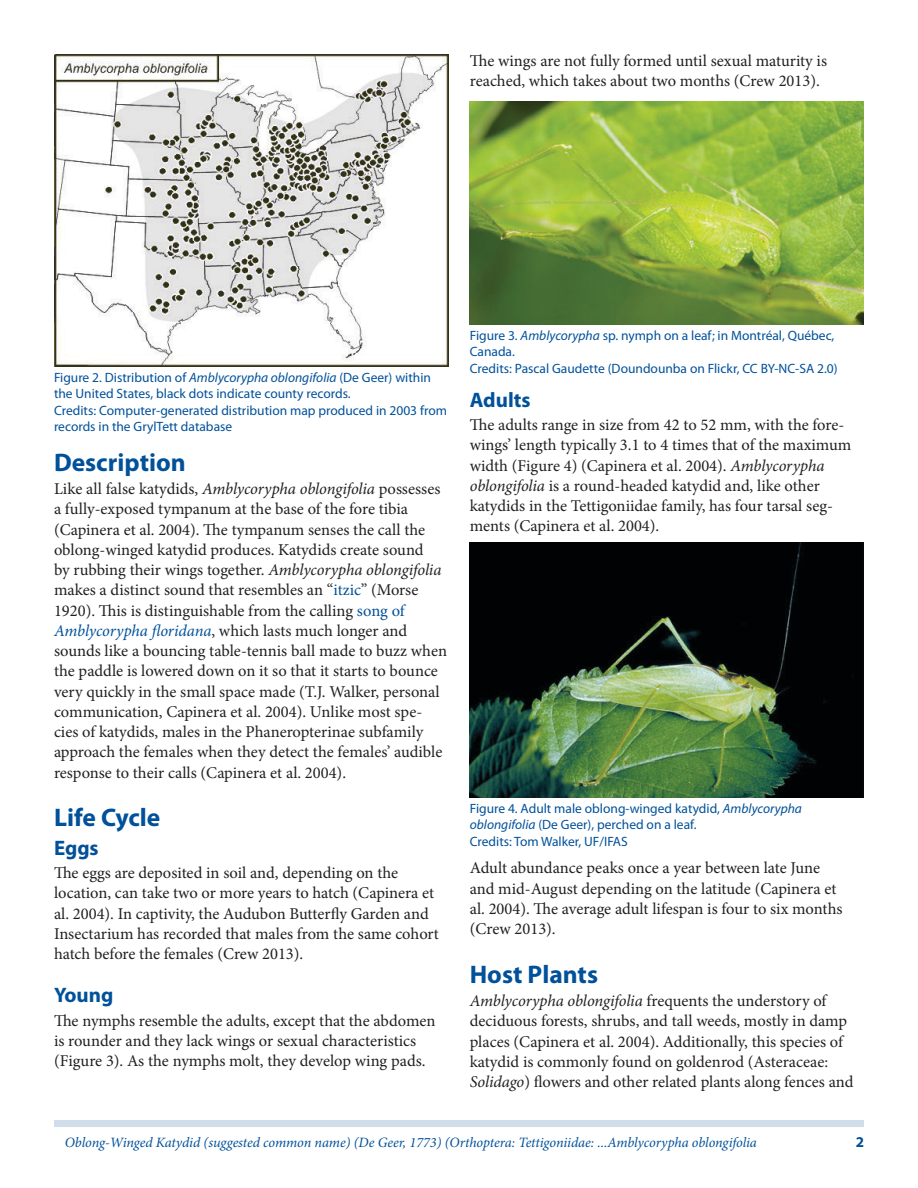
<style>
.page{position:relative;width:918px;height:1188px;background:#fff}
.page>*{position:absolute;margin:0;border:0;box-sizing:border-box;transform-origin:0 0}
.SectionHeading0{font:700 25.5px "Myriad Pro";color:#01519a}
.SectionHeading1{font:700 21px "Myriad Pro";color:#01519a}
.Paragraph{font:16.5px/20.2px "Minion Pro";color:#231f20}
.t1{font:700 15px "Myriad Pro";color:#01519a}
.RunningTitleItalics{font:italic 14.25px "Minion Pro";letter-spacing:-.01em;color:#01519a}
.FigureCaption{font:13.5px/16.5px "Myriad Pro";color:#01519a}
.s1{font-style:italic}
.s2{color:#01519a}
.s3{font-style:italic;color:#01519a}
</style>
<div class="page">
<div style="left:54px;top:1120px;width:810px;height:7px;background:#d0deeb"></div>
<img style="left:54px;top:54px;width:394px;height:312px">
<img style="left:470px;top:102px;width:394px;height:222px">
<img style="left:470px;top:542px;width:394px;height:255px">
<p class="Paragraph" style="left:470px;top:51px;width:359px">The wings are not fully formed until sexual maturity is reached, which takes about two months (Crew 2013).</p>
<p class="FigureCaption" style="left:54px;top:369px;width:379px">Figure 2. Distribution of <span class="s1">Amblycorypha oblongifolia</span> (De Geer) within the United States, black dots indicate county records.</p>
<p class="FigureCaption" style="left:54px;top:402px;width:395px">Credits: Computer-generated distribution map produced in 2003 from records in the GrylTett database</p>
<p class="SectionHeading0" style="left:54px;top:445px;width:133px">Description</p>
<p class="Paragraph" style="left:54px;top:479px;width:395px">Like all false katydids, <span class="s1">Amblycorypha oblongifolia</span> possesses a fully-exposed tympanum at the base of the fore tibia (Capinera et al. 2004). The tympanum senses the call the oblong-winged katydid produces. Katydids create sound<br>by rubbing their wings together. <span class="s1">Amblycorypha oblongifolia </span>makes a distinct sound that resembles an “<span class="s2">itzic</span>” (Morse 1920). This is distinguishable from the calling <span class="s2">song of </span><span class="s3">Amblycorypha floridana</span>, which lasts much longer and sounds like a bouncing table-tennis ball made to buzz when the paddle is lowered down on it so that it starts to bounce very quickly in the small space made (T.J. Walker, personal communication, Capinera et al. 2004). Unlike most spe&shy;cies of katydids, males in the Phaneropterinae subfamily approach the females when they detect the females’ audible response to their calls (Capinera et al. 2004).</p>
<p class="SectionHeading0" style="left:54px;top:801px;width:108px">Life Cycle</p>
<p class="SectionHeading1" style="left:54px;top:834px;width:46px">Eggs</p>
<p class="Paragraph" style="left:54px;top:863px;width:386px">The eggs are deposited in soil and, depending on the location, can take two or more years to hatch (Capinera et al. 2004). In captivity, the Audubon Butterfly Garden and Insectarium has recorded that males from the same cohort hatch before the females (Crew 2013).</p>
<p class="SectionHeading1" style="left:54px;top:982px;width:61px">Young</p>
<p class="Paragraph" style="left:54px;top:1010px;width:383px">The nymphs resemble the adults, except that the abdomen is rounder and they lack wings or sexual characteristics (Figure 3). As the nymphs molt, they develop wing pads.</p>
<p class="FigureCaption" style="left:470px;top:327px;width:366px">Figure 3. <span class="s1">Amblycorypha</span> sp. nymph on a leaf; in Montréal, Québec,<br>Canada.</p>
<p class="FigureCaption" style="left:470px;top:360px;width:369px">Credits: Pascal Gaudette (Doundounba on Flickr, CC BY-NC-SA 2.0)</p>
<p class="SectionHeading1" style="left:470px;top:386px;width:62px">Adults</p>
<p class="Paragraph" style="left:470px;top:415px;width:383px">The adults range in size from 42 to 52 mm, with the fore&shy;wings’ length typically 3.1 to 4 times that of the maximum width (Figure 4) (Capinera et al. 2004). <span class="s1">Amblycorypha oblongifolia</span> is a round-headed katydid and, like other katydids in the Tettigoniidae family, has four tarsal seg&shy;ments (Capinera et al. 2004).</p>
<p class="FigureCaption" style="left:470px;top:800px;width:334px">Figure 4. Adult male oblong-winged katydid, <span class="s1">Amblycorypha oblongifolia</span> (De Geer), perched on a leaf.</p>
<p class="FigureCaption" style="left:470px;top:833px;width:160px">Credits: Tom Walker, UF/IFAS</p>
<p class="Paragraph" style="left:470px;top:858px;width:374px">Adult abundance peaks once a year between late June and mid-August depending on the latitude (Capinera et al. 2004). The average adult lifespan is four to six months (Crew 2013).</p>
<p class="SectionHeading0" style="left:470px;top:958px;width:130px">Host Plants</p>
<p class="Paragraph" style="left:470px;top:991px;width:385px"><span class="s1">Amblycorypha oblongifolia</span> frequents the understory of deciduous forests, shrubs, and tall weeds, mostly in damp places (Capinera et al. 2004). Additionally, this species of katydid is commonly found on goldenrod (Asteraceae:<br><span class="s1">Solidago</span>) flowers and other related plants along fences and</p>
<p class="RunningTitleItalics" style="left:65px;top:1133px;width:694px">Oblong-Winged Katydid (suggested common name) (De Geer, 1773) (Orthoptera: Tettigoniidae: ...Amblycorypha oblongifolia</p>
<p class="t1" style="left:856px;top:1133px;width:10px">2</p>
</div>
